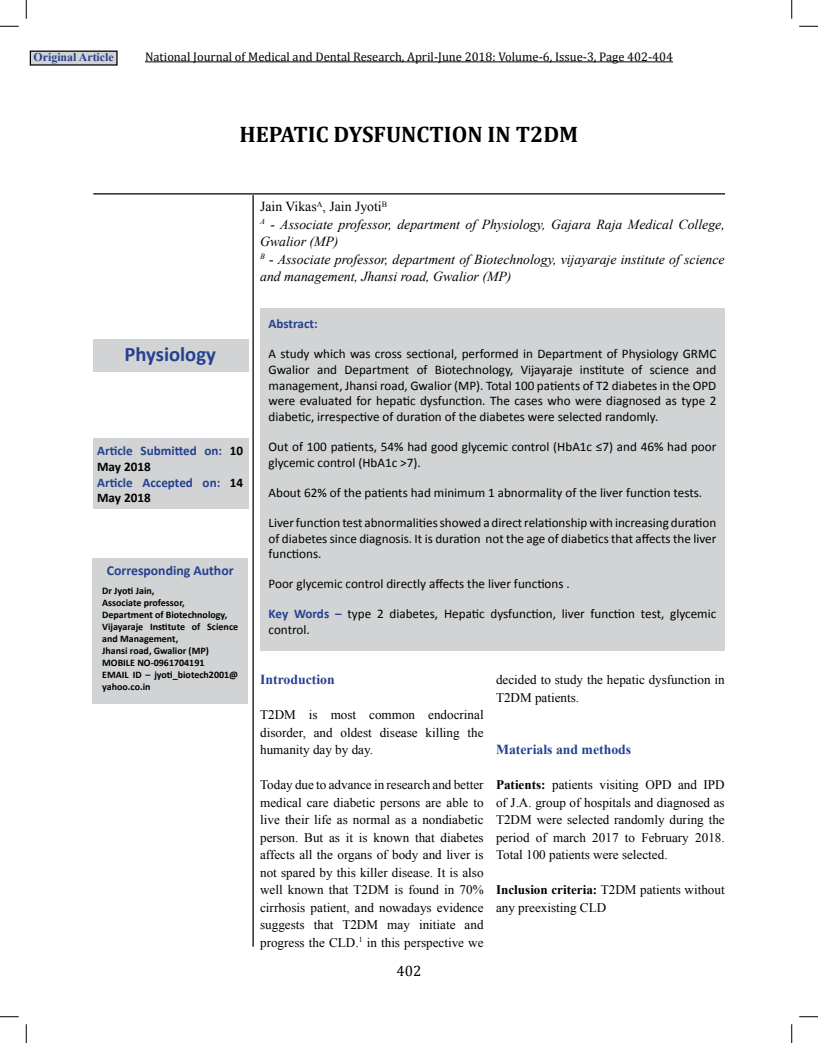
<style>
.page{position:relative;width:818px;height:1043px;background:#fff}
.page>*{position:absolute;margin:0;border:0;box-sizing:border-box;transform-origin:0 0}
.t1{font:700 22.5px "Cambria";color:#000}
.t2{font:700 20.62px "Calibri";color:#25408f}
.t3{font:15px "Cambria";color:#000}
.t4{font:italic 13.75px/17.5px "Times New Roman";color:#000}
.t5{font:700 13.75px "Times New Roman";color:#25408f}
.t6{font:700 13.75px "Calibri";color:#25408f}
.t7{font:13.12px/15.8px "Calibri";color:#000;text-align:justify}
.t8{font:13.12px/17.5px "Times New Roman";color:#000;text-align:justify}
.t9{font:700 13.12px/15.8px "Calibri";color:#25408f}
.t10{font:12.5px "Cambria";color:#000}
.t11{font:700 11.88px "Times New Roman";color:#25408f}
.t12{font:700 10px/12px "Calibri";color:#000}
.s1{color:#000}
.s2{font-style:normal}
.s3{font-weight:700;color:#25408f}
.s4{font-weight:700}
</style>
<div class="page">
<hr style="left:145px;top:61px;width:528px;height:1px;background:#000">
<div style="left:260px;top:308px;width:464px;height:343px;background:#d1d3d4"></div>
<div style="left:93px;top:339px;width:155px;height:32px;background:#d1d3d4"></div>
<div style="left:93px;top:558px;width:155px;height:145px;background:#d1d3d4"></div>
<hr style="left:252px;top:195px;width:2px;height:751px;background:#000">
<hr style="left:93px;top:193px;width:632px;height:1px;background:#000">
<div style="left:30px;top:51px;width:87px;height:14px;background:#d1d3d4"></div>
<div style="left:30px;top:51px;width:88px;height:15px;border:1px solid #000"></div>
<div style="left:93px;top:439px;width:155px;height:70px;background:#d1d3d4"></div>
<svg style="left:0;top:25px;width:19px;height:2px"></svg>
<svg style="left:799px;top:25px;width:19px;height:2px"></svg>
<svg style="left:0;top:1016px;width:19px;height:1px"></svg>
<svg style="left:799px;top:1016px;width:19px;height:1px"></svg>
<svg style="left:25px;top:0;width:2px;height:19px"></svg>
<svg style="left:25px;top:1024px;width:2px;height:18px"></svg>
<svg style="left:791px;top:0;width:1px;height:19px"></svg>
<svg style="left:791px;top:1024px;width:1px;height:18px"></svg>
<p class="t11" style="left:34px;top:49px;width:82px">Original Article</p>
<p class="t10" style="left:145px;top:49px;width:529px">National Journal of Medical and Dental Research, April-June 2018: Volume-6, Issue-3, Page 402-404</p>
<h1 class="t1" style="left:239px;top:118px;width:340px">HEPATIC DYSFUNCTION IN T2DM</h1>
<h2 class="t2" style="left:124px;top:340px;width:93px">Physiology</h2>
<p class="t9" style="left:97px;top:443px;width:147px">Article Submitted on: <span class="s1">10<br>May 2018<br></span>Article Accepted on: <span class="s1">14<br>May 2018</span></p>
<p class="t6" style="left:107px;top:561px;width:128px">Corresponding Author</p>
<p class="t12" style="left:102px;top:584px;width:137px">Dr Jyoti Jain,<br>Associate professor,<br>Department of Biotechnology,<br>Vijayaraje Institute of Science and Management,<br>Jhansi road, Gwalior (MP)<br>MOBILE NO-0961704191<br>EMAIL ID – jyoti_biotech2001@ yahoo.co.in</p>
<p class="t4" style="left:260px;top:198px;width:466px"><span class="s2">Jain Vikas</span><sup>A</sup><span class="s2">, Jain Jyoti</span><sup>B<br></sup><sup>A</sup> - Associate professor, department of Physiology, Gajara Raja Medical College, Gwalior (MP)<br><sup>B</sup> - Associate professor, department of Biotechnology, vijayaraje institute of science and management, Jhansi road, Gwalior (MP)</p>
<p class="t9" style="left:268px;top:316px;width:51px">Abstract:</p>
<p class="t7" style="left:268px;top:346px;width:449px">A study which was cross sectional, performed in Department of Physiology GRMC Gwalior and Department of Biotechnology, Vijayaraje institute of science and management, Jhansi road, Gwalior (MP). Total 100 patients of T2 diabetes in the OPD were evaluated for hepatic dysfunction. The cases who were diagnosed as type 2 diabetic, irrespective of duration of the diabetes were selected randomly.</p>
<p class="t7" style="left:268px;top:439px;width:449px">Out of 100 patients, 54% had good glycemic control (HbA1c ≤7) and 46% had poor glycemic control (HbA1c &gt;7).</p>
<p class="t7" style="left:268px;top:484px;width:435px">About 62% of the patients had minimum 1 abnormality of the liver function tests.</p>
<p class="t7" style="left:268px;top:514px;width:449px">Liver function test abnormalities showed a direct relationship with increasing duration of diabetes since diagnosis. It is duration not the age of diabetics that affects the liver functions.</p>
<p class="t7" style="left:268px;top:576px;width:303px">Poor glycemic control directly affects the liver functions .</p>
<p class="t7" style="left:268px;top:606px;width:449px"><span class="s3">Key Words –</span> type 2 diabetes, Hepatic dysfunction, liver function test, glycemic control.</p>
<p class="t5" style="left:260px;top:670px;width:76px">Introduction</p>
<p class="t8" style="left:260px;top:705px;width:225px">T2DM is most common endocrinal disorder, and oldest disease killing the humanity day by day.</p>
<p class="t8" style="left:260px;top:775px;width:225px">Today due to advance in research and better medical care diabetic persons are able to live their life as normal as a nondiabetic person. But as it is known that diabetes affects all the organs of body and liver is not spared by this killer disease. It is also well known that T2DM is found in 70% cirrhosis patient, and nowadays evidence suggests that T2DM may initiate and progress the CLD.<sup>1</sup> in this perspective we</p>
<p class="t3" style="left:396px;top:961px;width:26px">402</p>
<p class="t8" style="left:496px;top:670px;width:230px">decided to study the hepatic dysfunction in<br>T2DM patients.</p>
<p class="t5" style="left:496px;top:740px;width:137px">Materials and methods</p>
<p class="t8" style="left:496px;top:775px;width:230px"><span class="s4">Patients:</span> patients visiting OPD and IPD of J.A. group of hospitals and diagnosed as T2DM were selected randomly during the period of march 2017 to February 2018.<br>Total 100 patients were selected.</p>
<p class="t8" style="left:496px;top:880px;width:230px"><span class="s4">Inclusion criteria:</span> T2DM patients without any preexisting CLD</p>
</div>
